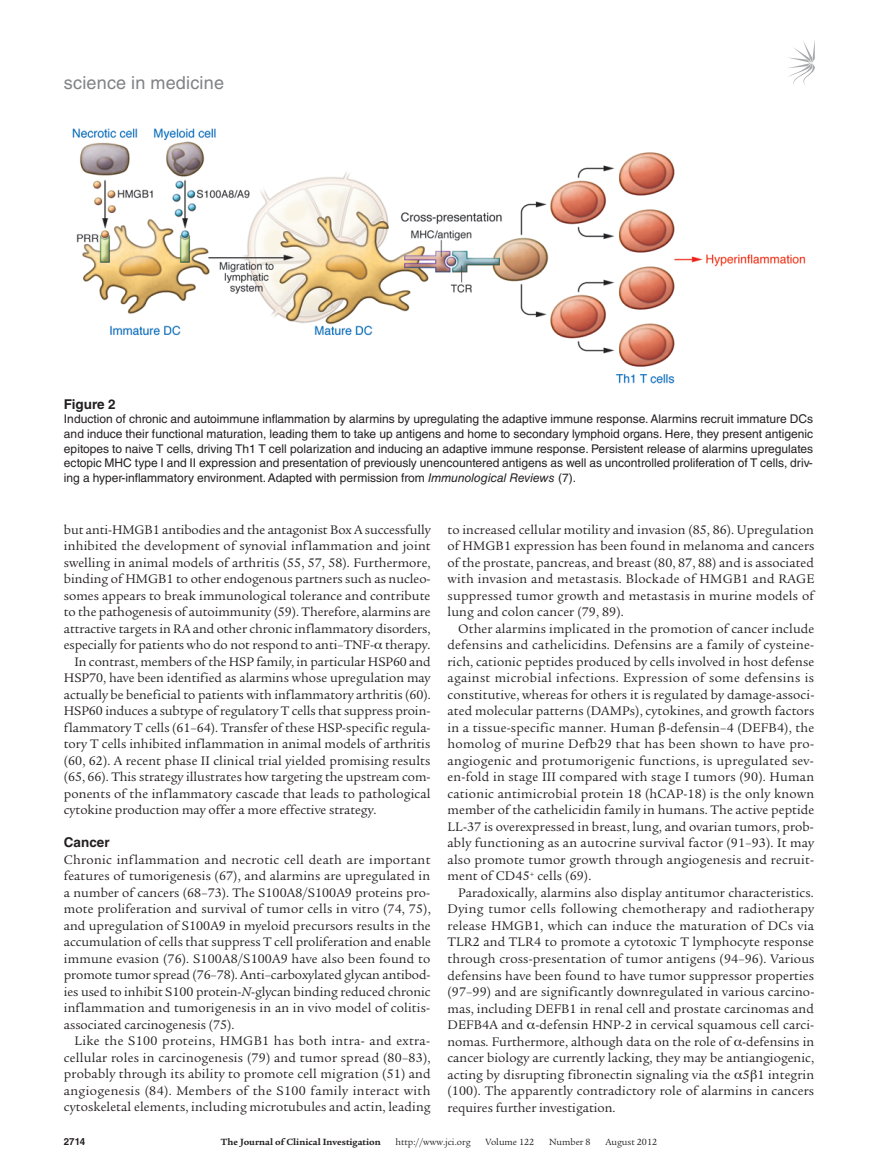
<style>
.page{position:relative;width:878px;height:1175px;background:#fff}
.page>*{position:absolute;margin:0;border:0;box-sizing:border-box;transform-origin:0 0}
.t1{font:18px "Helvetica LT Std";letter-spacing:.01em;color:#808285}
.t2{font:13.5px/16.5px "Legacy Serif Std";color:#231f20;text-align:justify}
.t3{font:700 13.5px "Helvetica LT Std";color:#231f20}
.t4{font:12px/14.7px "Helvetica LT Std";color:#231f20;text-align:justify}
.t5{font:9.75px "Legacy Serif Std";color:#231f20}
.t6{font:700 9.75px "Legacy Serif Std";color:#231f20}
.t7{font:700 9.75px "Helvetica LT Std";color:#231f20}
.s1{font-style:italic}
</style>
<div class="page">
<svg style="left:788px;top:41px;width:26px;height:44px"></svg>
<img style="left:72px;top:128px;width:734px;height:256px">
<h1 class="t1" style="left:64px;top:73px;width:162px">science in medicine</h1>
<p class="t3" style="left:64px;top:396px;width:53px">Figure 2</p>
<p class="t4" style="left:64px;top:412px;width:750px">Induction of chronic and autoimmune inflammation by alarmins by upregulating the adaptive immune response. Alarmins recruit immature DCs and induce their functional maturation, leading them to take up antigens and home to secondary lymphoid organs. Here, they present antigenic epitopes to naive T cells, driving Th1 T cell polarization and inducing an adaptive immune response. Persistent release of alarmins upregulates ectopic MHC type I and II expression and presentation of previously unencountered antigens as well as uncontrolled proliferation of T cells, driv&shy;ing a hyper-inflammatory environment. Adapted with permission from <span class="s1">Immunological Reviews</span> (7).</p>
<p class="t2" style="left:64px;top:521px;width:368px">but anti-HMGB1 antibodies and the antagonist Box A successfully</p>
<p class="t2" style="left:64px;top:538px;width:368px">inhibited the development of synovial inflammation and joint</p>
<p class="t2" style="left:64px;top:554px;width:368px">swelling in animal models of arthritis (55, 57, 58). Furthermore,</p>
<p class="t2" style="left:64px;top:571px;width:368px">binding of HMGB1 to other endogenous partners such as nucleo-</p>
<p class="t2" style="left:64px;top:587px;width:368px">somes appears to break immunological tolerance and contribute</p>
<p class="t2" style="left:64px;top:604px;width:368px">to the pathogenesis of autoimmunity (59). Therefore, alarmins are</p>
<p class="t2" style="left:64px;top:620px;width:368px">attractive targets in RA and other chronic inflammatory disorders,</p>
<p class="t2" style="left:64px;top:637px;width:368px">especially for patients who do not respond to anti–TNF- therapy.</p>
<p class="t2" style="left:74px;top:653px;width:358px">In contrast, members of the HSP family, in particular HSP60 and</p>
<p class="t2" style="left:64px;top:670px;width:368px">HSP70, have been identified as alarmins whose upregulation may</p>
<p class="t2" style="left:64px;top:686px;width:368px">actually be beneficial to patients with inflammatory arthritis (60).</p>
<p class="t2" style="left:64px;top:703px;width:368px">HSP60 induces a subtype of regulatory T cells that suppress proin-</p>
<p class="t2" style="left:64px;top:719px;width:368px">flammatory T cells (61–64). Transfer of these HSP-specific regula-</p>
<p class="t2" style="left:64px;top:736px;width:368px">tory T cells inhibited inflammation in animal models of arthritis</p>
<p class="t2" style="left:64px;top:752px;width:368px">(60, 62). A recent phase II clinical trial yielded promising results</p>
<p class="t2" style="left:64px;top:769px;width:368px">(65, 66). This strategy illustrates how targeting the upstream com-</p>
<p class="t2" style="left:64px;top:785px;width:368px">ponents of the inflammatory cascade that leads to pathological</p>
<p class="t2" style="left:64px;top:802px;width:314px">cytokine production may offer a more effective strategy.</p>
<p class="t3" style="left:64px;top:834px;width:47px">Cancer</p>
<p class="t2" style="left:64px;top:851px;width:368px">Chronic inflammation and necrotic cell death are important features of tumorigenesis (67), and alarmins are upregulated in a number of cancers (68–73). The S100A8/S100A9 proteins pro&shy;mote proliferation and survival of tumor cells in vitro (74, 75), and upregulation of S100A9 in myeloid precursors results in the accumulation of cells that suppress T cell proliferation and enable immune evasion (76). S100A8/S100A9 have also been found to promote tumor spread (76–78). Anti–carboxylated glycan antibod&shy;ies used to inhibit S100 protein-<span class="s1">N</span>-glycan binding reduced chronic inflammation and tumorigenesis in an in vivo model of colitis&shy;associated carcinogenesis (75).</p>
<p class="t2" style="left:64px;top:1033px;width:368px;text-indent:11px">Like the S100 proteins, HMGB1 has both intra- and extra&shy;cellular roles in carcinogenesis (79) and tumor spread (80–83), probably through its ability to promote cell migration (51) and angiogenesis (84). Members of the S100 family interact with cytoskeletal elements, including microtubules and actin, leading</p>
<p class="t2" style="left:447px;top:521px;width:368px">to increased cellular motility and invasion (85, 86). Upregulation of HMGB1 expression has been found in melanoma and cancers of the prostate, pancreas, and breast (80, 87, 88) and is associated with invasion and metastasis. Blockade of HMGB1 and RAGE suppressed tumor growth and metastasis in murine models of lung and colon cancer (79, 89).</p>
<p class="t2" style="left:447px;top:620px;width:368px;text-indent:11px">Other alarmins implicated in the promotion of cancer include defensins and cathelicidins. Defensins are a family of cysteine&shy;rich, cationic peptides produced by cells involved in host defense against microbial infections. Expression of some defensins is constitutive, whereas for others it is regulated by damage-associ&shy;ated molecular patterns (DAMPs), cytokines, and growth factors in a tissue-specific manner. Human -defensin–4 (DEFB4), the homolog of murine Defb29 that has been shown to have pro&shy;angiogenic and protumorigenic functions, is upregulated sev&shy;en-fold in stage III compared with stage I tumors (90). Human cationic antimicrobial protein 18 (hCAP-18) is the only known member of the cathelicidin family in humans. The active peptide LL-37 is overexpressed in breast, lung, and ovarian tumors, prob&shy;ably functioning as an autocrine survival factor (91–93). It may also promote tumor growth through angiogenesis and recruit&shy;ment of CD45<sup>+</sup> cells (69).</p>
<p class="t2" style="left:447px;top:884px;width:368px;text-indent:11px">Paradoxically, alarmins also display antitumor characteristics.<br>Dying tumor cells following chemotherapy and radiotherapy release HMGB1, which can induce the maturation of DCs via TLR2 and TLR4 to promote a cytotoxic T lymphocyte response through cross-presentation of tumor antigens (94–96). Various defensins have been found to have tumor suppressor properties (97–99) and are significantly downregulated in various carcino&shy;mas, including DEFB1 in renal cell and prostate carcinomas and DEFB4A and -defensin HNP-2 in cervical squamous cell carci&shy;nomas. Furthermore, although data on the role of -defensins in cancer biology are currently lacking, they may be antiangiogenic, acting by disrupting fibronectin signaling via the 5 1 integrin (100). The apparently contradictory role of alarmins in cancers requires further investigation.</p>
<p class="t7" style="left:64px;top:1135px;width:23px">2714</p>
<p class="t6" style="left:221px;top:1135px;width:161px">The Journal of Clinical Investigation</p>
<p class="t5" style="left:395px;top:1136px;width:77px">http://www.jci.org</p>
<p class="t5" style="left:485px;top:1136px;width:50px">Volume 122</p>
<p class="t5" style="left:549px;top:1136px;width:43px">Number 8</p>
<p class="t5" style="left:605px;top:1136px;width:53px">August 2012</p>
</div>
